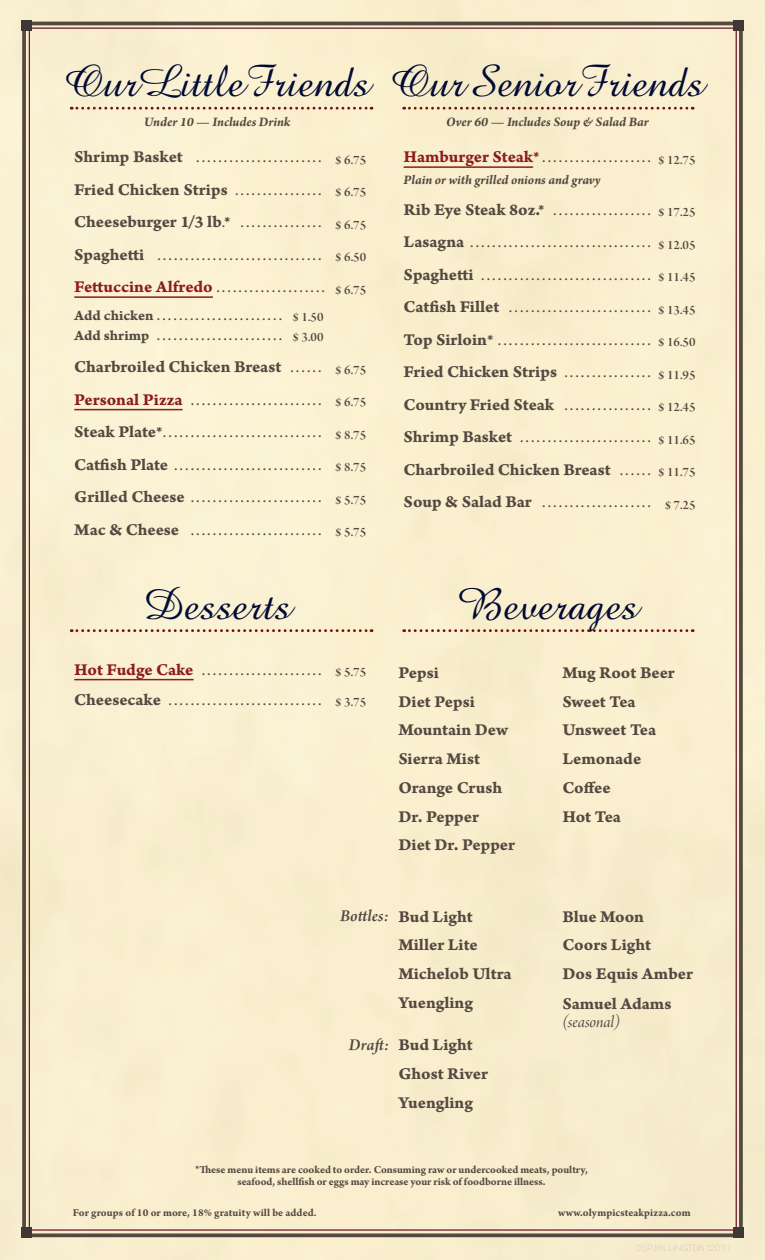
<style>
.page{position:relative;width:765px;height:1260px;background:#f9efce}
.page>*{position:absolute;margin:0;border:0;box-sizing:border-box;transform-origin:0 0}
.t1{font:45px "Amazone BT";color:#000a35}
.t2{font:17.5px/28.8px "Arno Pro Bold Caption";letter-spacing:-.005em;color:#544841}
.t3{font:17.5px "Arno Pro Smbd Italic Subhead";letter-spacing:.01em;color:#544841}
.t4{font:17.5px "Arno Pro Italic Display";letter-spacing:-.005em;color:#544841}
.t5{font:17.12px/32.5px "Arno Pro";color:#544841}
.t6{font:italic 700 13.75px "Arno Pro";color:#544841}
.t7{font:700 11.25px/11.2px "Arno Pro";color:#544841;text-align:center}
.s1{font-family:"Arno Pro Bold Caption";font-size:17.5px}
.s2{font-family:"Arno Pro";font-size:17.12px}
.s3{font-size:15px}
.s4{font-family:"Arno Pro Bold Caption";font-size:17.5px;color:#8c1c1d}
.s5{font-family:"Arno Pro Bold Caption";font-size:15px}
.s6{font-family:"Arno Pro Bold Caption";font-size:15px;color:#8c1c1d}
</style>
<div class="page">
<div style="left:22px;top:22px;width:721px;height:1215px;border:4px solid #544841"></div>
<hr style="left:74px;top:296px;width:139px;height:2px;background:#8c1c1d">
<hr style="left:74px;top:409px;width:109px;height:1px;background:#8c1c1d">
<hr style="left:74px;top:679px;width:120px;height:1px;background:#8c1c1d">
<hr style="left:404px;top:166px;width:129px;height:2px;background:#8c1c1d">
<svg style="left:71px;top:107px;width:301px;height:3px"></svg>
<svg style="left:71px;top:629px;width:301px;height:3px"></svg>
<svg style="left:404px;top:107px;width:289px;height:3px"></svg>
<svg style="left:404px;top:629px;width:289px;height:3px"></svg>
<div style="left:21px;top:20px;width:11px;height:11px;background:#403836"></div>
<div style="left:733px;top:20px;width:11px;height:11px;background:#403836"></div>
<div style="left:733px;top:1227px;width:11px;height:11px;background:#403836"></div>
<div style="left:21px;top:1227px;width:11px;height:11px;background:#403836"></div>
<h1 class="t1" style="left:65px;top:56px;width:307px">Our Little Friends</h1>
<p class="t6" style="left:144px;top:114px;width:148px">Under 10 — Includes Drink</p>
<p class="t5" style="left:74px;top:142px;width:293px"><span class="s1">Shrimp Basket</span> ....................... <sub>$</sub><sub>6.75</sub></p>
<p class="t2" style="left:74px;top:174px;width:293px;line-height:32.5px">Fried Chicken Strips <span class="s2">................</span> <sub>$</sub> <sub>6.75<br></sub>Cheeseburger 1/3 lb<span class="s2">.</span><span class="s3">*</span> <span class="s2">...............</span> <sub>$</sub> <sub>6.75</sub></p>
<p class="t5" style="left:74px;top:239px;width:293px"><span class="s1">Spaghetti</span> .............................. <sub>$</sub><sub>6.50<br></sub><span class="s4">Fettuccine Alfredo</span>.................... <sub>$</sub><sub>6.75</sub></p>
<p class="t5" style="left:74px;top:305px;width:251px;line-height:20px"><span class="s5">Add chicken</span>....................... <sub>$</sub><sub>1.50<br></sub><span class="s5">Add shrimp</span> ....................... <sub>$</sub><sub>3.00</sub></p>
<p class="t2" style="left:74px;top:353px;width:293px">Charbroiled Chicken Breast <span class="s2">......</span> <sub>$</sub> <sub>6.75</sub></p>
<p class="t5" style="left:74px;top:384px;width:293px;text-align:justify"><span class="s4">Personal Pizza</span> ........................ <sub>$</sub><sub>6.75<br></sub><span class="s1">Steak Plate</span><span class="s5">*</span>............................. <sub>$</sub><sub>8.75<br></sub><span class="s1">Catfish Plate</span> ........................... <sub>$</sub><sub>8.75<br></sub><span class="s1">Grilled Cheese</span> ........................ <sub>$</sub><sub>5.75<br></sub><span class="s1">Mac &amp; Cheese</span> ........................ <sub>$</sub><sub>5.75</sub></p>
<h1 class="t1" style="left:391px;top:56px;width:314px">Our Senior Friends</h1>
<p class="t6" style="left:446px;top:114px;width:204px">Over 60 — Includes Soup &amp; Salad Bar</p>
<p class="t5" style="left:404px;top:142px;width:293px"><span class="s4">Hamburger Steak</span><span class="s6">*</span>.................... <sub>$</sub><sub>12.75</sub></p>
<p class="t6" style="left:404px;top:171px;width:199px">Plain or with grilled onions and gravy</p>
<p class="t5" style="left:404px;top:194px;width:293px;text-align:justify"><span class="s1">Rib Eye Steak 8oz.</span><span class="s5">*</span> .................. <sub>$</sub><sub>17.25<br></sub><span class="s1">Lasagna</span> ................................. <sub>$</sub><sub>12.05<br></sub><span class="s1">Spaghetti</span> ............................... <sub>$</sub><sub>11.45<br></sub><span class="s1">Catfish Fillet</span> .......................... <sub>$</sub><sub>13.45<br></sub><span class="s1">Top Sirloin</span><span class="s5">*</span> ............................ <sub>$</sub><sub>16.50</sub></p>
<p class="t2" style="left:404px;top:356px;width:293px;line-height:32.5px">Fried Chicken Strips <span class="s2">................</span> <sub>$</sub> <sub>11.95<br></sub>Country Fried Steak <span class="s2">................</span> <sub>$</sub> <sub>12.45</sub></p>
<p class="t5" style="left:404px;top:422px;width:293px"><span class="s1">Shrimp Basket</span> ........................ <sub>$</sub><sub>11.65</sub></p>
<p class="t2" style="left:404px;top:456px;width:293px">Charbroiled Chicken Breast <span class="s2">......</span> <sub>$</sub> <sub>11.75</sub></p>
<p class="t5" style="left:404px;top:487px;width:293px"><span class="s1">Soup &amp; Salad Bar</span> .................... <sub>$</sub><sub>7.25</sub></p>
<h1 class="t1" style="left:143px;top:578px;width:149px">Desserts</h1>
<p class="t5" style="left:74px;top:655px;width:293px;line-height:30px"><span class="s4">Hot Fudge Cake</span> ...................... <sub>$</sub><sub>5.75<br></sub><span class="s1">Cheesecake</span> ............................ <sub>$</sub><sub>3.75</sub></p>
<h1 class="t1" style="left:457px;top:578px;width:183px">Beverages</h1>
<p class="t2" style="left:398px;top:659px;width:118px">Pepsi<br>Diet Pepsi<br>Mountain Dew<br>Sierra Mist<br>Orange Crush<br>Dr. Pepper<br>Diet Dr. Pepper</p>
<p class="t2" style="left:562px;top:659px;width:114px">Mug Root Beer<br>Sweet Tea<br>Unsweet Tea<br>Lemonade<br>Coffee<br>Hot Tea</p>
<p class="t3" style="left:340px;top:906px;width:50px">Bottles:</p>
<p class="t3" style="left:349px;top:1035px;width:42px">Draft:</p>
<p class="t2" style="left:398px;top:903px;width:115px">Bud Light<br>Miller Lite<br>Michelob Ultra<br>Yuengling</p>
<p class="t2" style="left:562px;top:902px;width:132px;line-height:29.1px">Blue Moon<br>Coors Light<br>Dos Equis Amber<br>Samuel Adams</p>
<p class="t4" style="left:562px;top:1012px;width:59px">(seasonal)</p>
<p class="t2" style="left:398px;top:1031px;width:91px">Bud Light<br>Ghost River<br>Yuengling</p>
<p class="t7" style="left:195px;top:1165px;width:394px">*These menu items are cooked to order. Consuming raw or undercooked meats, poultry, seafood, shellfish or eggs may increase your risk of foodborne illness.</p>
<p class="t7" style="left:73px;top:1208px;width:245px">For groups of 10 or more, 18% gratuity will be added.</p>
<p class="t7" style="left:558px;top:1208px;width:134px">www.olympicsteakpizza.com</p>
</div>
